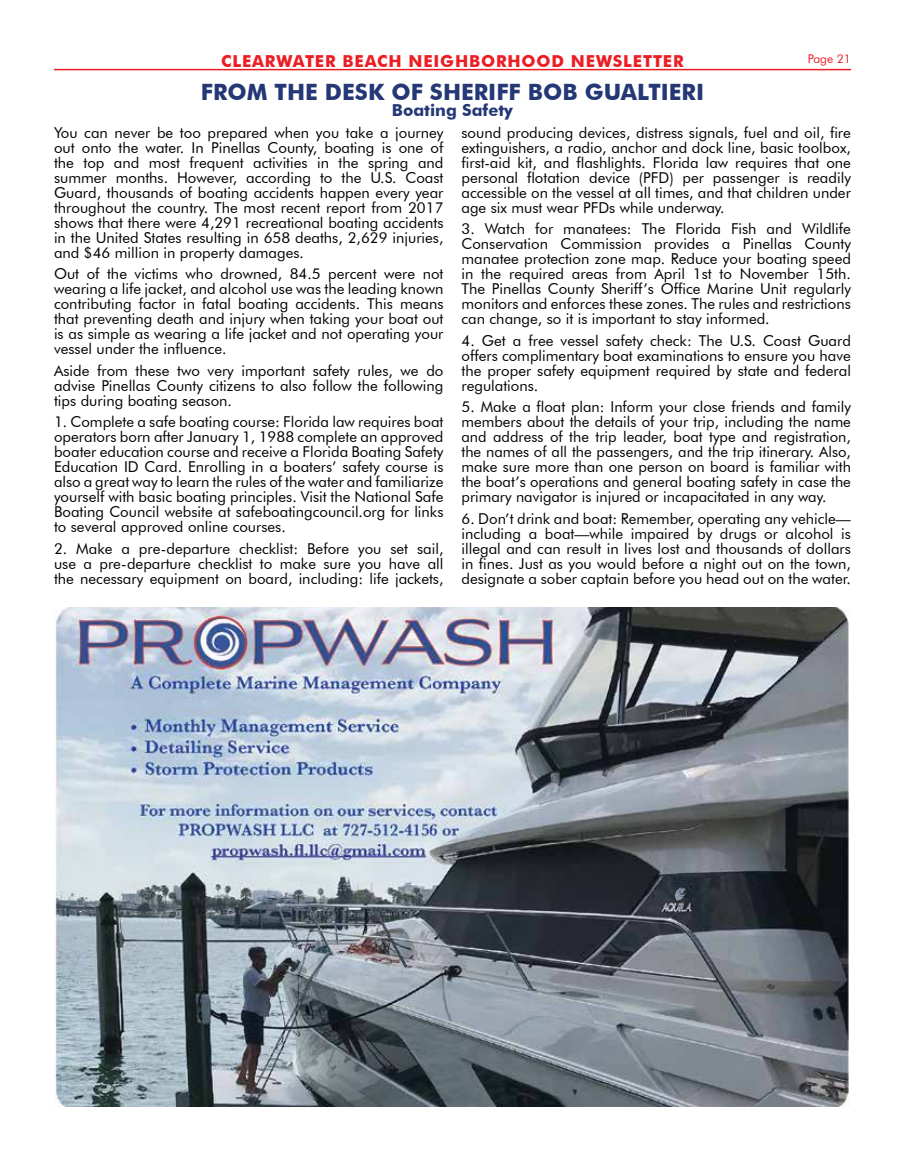
<style>
.page{position:relative;width:905px;height:1161px;background:#fff}
.page>*{position:absolute;margin:0;border:0;box-sizing:border-box;transform-origin:0 0}
.t1{font:700 22.5px "Futura BT";color:#253876}
.t2{font:700 16.5px "Futura BT";letter-spacing:.05em;color:#ed1d24}
.t3{font:700 16.5px "Futura BT";color:#253876}
.t4{font:15px/15px "Futura BT";color:#000;text-align:justify}
.t5{font:12px "Futura BT";color:#ed1d24}
</style>
<div class="page">
<hr style="left:54px;top:69px;width:796px;height:1px;background:#ed1c24">
<img style="left:54px;top:607px;width:795px;height:500px">
<p class="t2" style="left:221px;top:51px;width:464px">CLEARWATER BEACH NEIGHBORHOOD NEWSLETTER</p>
<p class="t5" style="left:808px;top:52px;width:44px">Page 21</p>
<h1 class="t1" style="left:201px;top:78px;width:505px">FROM THE DESK OF SHERIFF BOB GUALTIERI</h1>
<p class="t3" style="left:392px;top:100px;width:123px">Boating Safety</p>
<p class="t4" style="left:54px;top:125px;width:391px">You can never be too prepared when you take a journey out onto the water. In Pinellas County, boating is one of the top and most frequent activities in the spring and summer months. However, according to the U.S. Coast Guard, thousands of boating accidents happen every year throughout the country. The most recent report from 2017 shows that there were 4,291 recreational boating accidents in the United States resulting in 658 deaths, 2,629 injuries, and $46 million in property damages.</p>
<p class="t4" style="left:54px;top:266px;width:391px">Out of the victims who drowned, 84.5 percent were not wearing a life jacket, and alcohol use was the leading known contributing factor in fatal boating accidents. This means that preventing death and injury when taking your boat out is as simple as wearing a life jacket and not operating your vessel under the influence.</p>
<p class="t4" style="left:54px;top:363px;width:391px">Aside from these two very important safety rules, we do advise Pinellas County citizens to also follow the following tips during boating season.</p>
<p class="t4" style="left:54px;top:414px;width:391px">1. Complete a safe boating course: Florida law requires boat operators born after January 1, 1988 complete an approved boater education course and receive a Florida Boating Safety Education ID Card. Enrolling in a boaters’ safety course is also a great way to learn the rules of the water and familiarize yourself with basic boating principles. Visit the National Safe Boating Council website at safeboatingcouncil.org for links to several approved online courses.</p>
<p class="t4" style="left:54px;top:541px;width:391px">2. Make a pre-departure checklist: Before you set sail, use a pre-departure checklist to make sure you have all the necessary equipment on board, including: life jackets,</p>
<p class="t4" style="left:461px;top:125px;width:391px">sound producing devices, distress signals, fuel and oil, fire extinguishers, a radio, anchor and dock line, basic toolbox, first-aid kit, and flashlights. Florida law requires that one personal flotation device (PFD) per passenger is readily accessible on the vessel at all times, and that children under age six must wear PFDs while underway.</p>
<p class="t4" style="left:461px;top:221px;width:391px">3. Watch for manatees: The Florida Fish and Wildlife Conservation Commission provides a Pinellas County manatee protection zone map. Reduce your boating speed in the required areas from April 1st to November 15th.<br>The Pinellas County Sheriff’s Office Marine Unit regularly monitors and enforces these zones. The rules and restrictions can change, so it is important to stay informed.</p>
<p class="t4" style="left:461px;top:333px;width:391px">4. Get a free vessel safety check: The U.S. Coast Guard offers complimentary boat examinations to ensure you have the proper safety equipment required by state and federal regulations.</p>
<p class="t4" style="left:461px;top:399px;width:391px">5. Make a float plan: Inform your close friends and family members about the details of your trip, including the name and address of the trip leader, boat type and registration, the names of all the passengers, and the trip itinerary. Also, make sure more than one person on board is familiar with the boat’s operations and general boating safety in case the primary navigator is injured or incapacitated in any way.</p>
<p class="t4" style="left:461px;top:511px;width:391px">6. Don’t drink and boat: Remember, operating any vehicle— including a boat—while impaired by drugs or alcohol is illegal and can result in lives lost and thousands of dollars in fines. Just as you would before a night out on the town, designate a sober captain before you head out on the water.</p>
</div>
